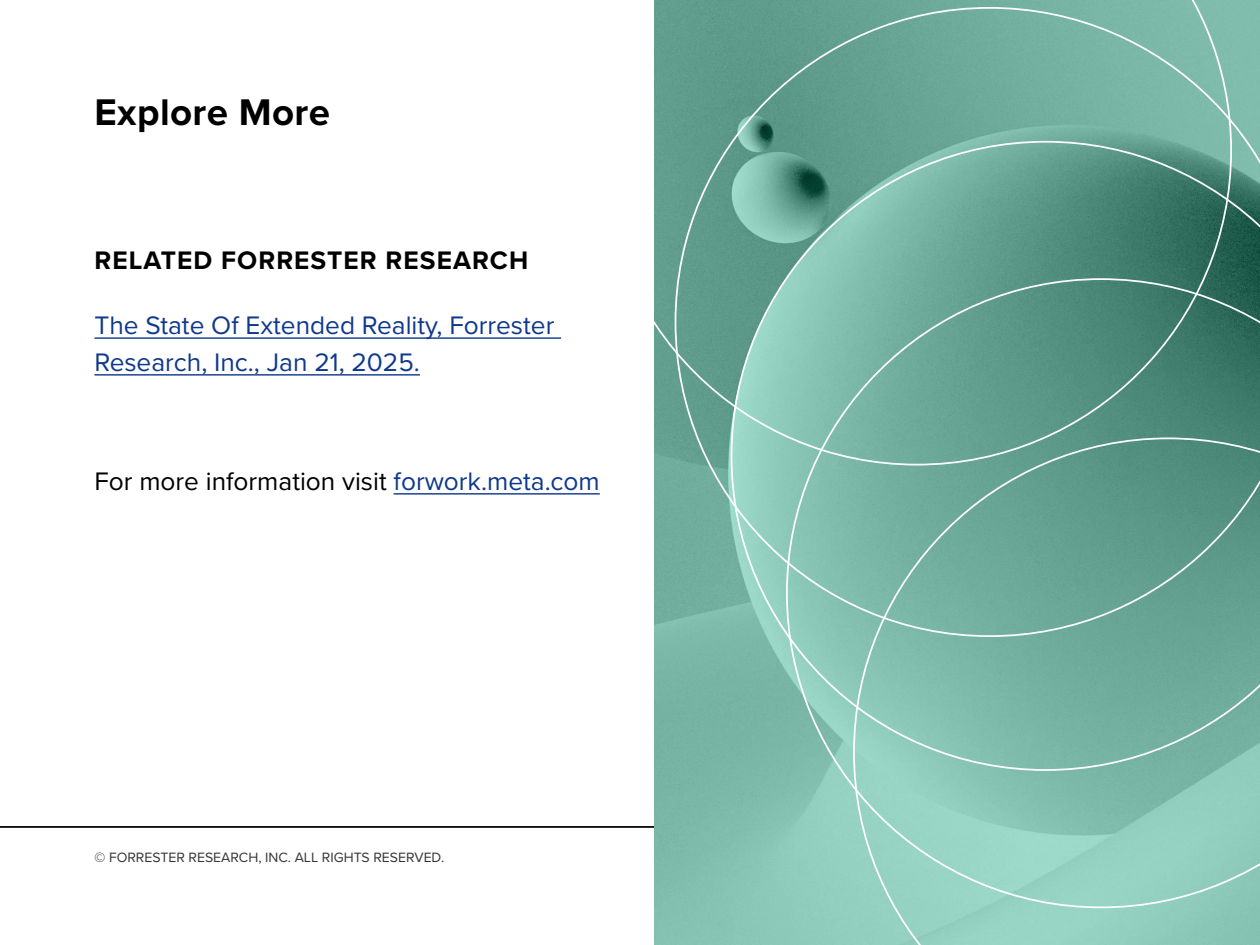
<style>
.page{position:relative;width:1260px;height:945px;background:#fff}
.page>*{position:absolute;margin:0;border:0;box-sizing:border-box;transform-origin:0 0}
.Section_Header__h2{font:700 38.5px "Proxima Nova";letter-spacing:.01em;color:#000}
.Body_Copy__p{font:26.25px/36.8px "Proxima Nova";color:#10398c}
.Body_Copy__p-2{font:26.25px "Proxima Nova";color:#000}
.Subsection_Title__h3{font:700 26.25px "Proxima Nova";letter-spacing:.04em;color:#000}
.Base_Source{font:14px "Proxima Nova";color:#343433}
.s1{color:#10398c}
</style>
<div class="page">
<hr style="left:94px;top:337px;width:467px;height:2px;background:#10398c">
<hr style="left:94px;top:374px;width:326px;height:2px;background:#10398c">
<hr style="left:394px;top:493px;width:206px;height:2px;background:#10398c">
<hr style="left:0;top:826px;width:762px;height:2px;background:#000">
<img style="left:654px;top:0;width:606px;height:945px">
<svg style="left:853px;top:908px;width:407px;height:37px"></svg>
<svg style="left:786px;top:771px;width:474px;height:137px"></svg>
<svg style="left:731px;top:637px;width:529px;height:134px"></svg>
<svg style="left:675px;top:7px;width:585px;height:630px"></svg>
<svg style="left:654px;top:0;width:578px;height:466px"></svg>
<h2 class="Section_Header__h2" style="left:94px;top:83px;width:237px">Explore More</h2>
<h3 class="Subsection_Title__h3" style="left:94px;top:241px;width:435px">RELATED FORRESTER RESEARCH</h3>
<p class="Body_Copy__p" style="left:94px;top:306px;width:461px">The State Of Extended Reality, Forrester<br>Research, Inc., Jan 21, 2025.</p>
<p class="Body_Copy__p-2" style="left:94px;top:461px;width:507px">For more information visit <span class="s1">forwork.meta.com</span></p>
<p class="Base_Source" style="left:94px;top:846px;width:351px">© FORRESTER RESEARCH, INC. ALL RIGHTS RESERVED.</p>
</div>
